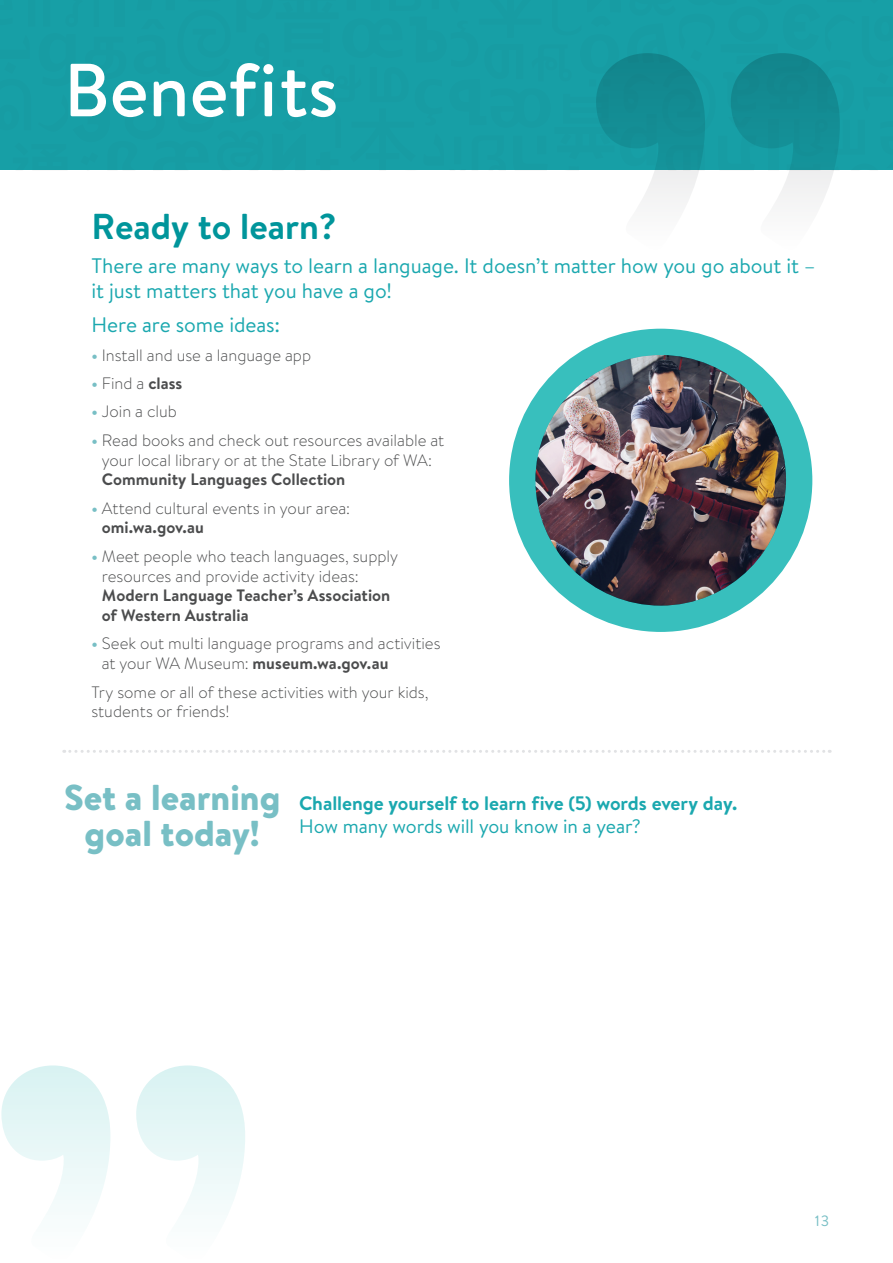
<style>
.page{position:relative;width:893px;height:1263px;background:#fff}
.page>*{position:absolute;margin:0;border:0;box-sizing:border-box;transform-origin:0 0}
.t1{font:500 75px "Brandon Text";color:#fff}
.t2{font:900 36px/36px "Brandon Text";color:#78bfc5;text-align:center}
.t3{font:700 36px "Brandon Text";color:#00959b}
.t4{font:21px/25.2px "Brandon Text";letter-spacing:-.005em;color:#1ba8af}
.t5{font:700 19.5px/23.4px "Brandon Text";letter-spacing:-.005em;color:#1ba8af}
.t6{font:300 16.5px/19.8px "Brandon Text";color:#4b4c4d}
.t7{font:15px "Brandon Text";color:#78bfc5}
.s1{font-weight:700;color:#78bfc5}
.s2{font-weight:700}
.s3{font-weight:400}
</style>
<div class="page">
<div style="left:0;top:0;width:893px;height:170px;background:#179fa6"></div>
<svg style="left:596px;top:53px;width:244px;height:150px"></svg>
<div style="left:509px;top:329px;width:303px;height:303px;background:#38bfbd;border-radius:50%"></div>
<img style="left:535px;top:355px;width:251px;height:251px;border-radius:125px">
<svg style="left:64px;top:750px;width:766px;height:3px"></svg>
<svg style="left:1px;top:1065px;width:244px;height:147px"></svg>
<p class="t1" style="left:64px;top:39px;width:276px">Benefits</p>
<p class="t3" style="left:91px;top:201px;width:247px">Ready to learn?</p>
<p class="t4" style="left:91px;top:252px;width:726px">There are many ways to learn a language. It doesn’t matter how you go about it – it just matters that you have a go!</p>
<p class="t4" style="left:91px;top:311px;width:190px">Here are some ideas:</p>
<p class="t6" style="left:91px;top:345px;width:221px"><span class="s1">•</span> Install and use a language app</p>
<p class="t6" style="left:91px;top:373px;width:93px"><span class="s1">•</span> Find a <span class="s2">class</span></p>
<p class="t6" style="left:91px;top:401px;width:87px"><span class="s1">•</span> Join a club</p>
<p class="t6" style="left:102px;top:429px;width:344px;text-indent:-10px"><span class="s1">•</span> Read books and check out resources available at your local library or at the State Library of WA:<br><span class="s2">Community Languages Collection</span></p>
<p class="t6" style="left:102px;top:497px;width:250px;text-indent:-10px"><span class="s1">•</span> Attend cultural events in your area: <span class="s2">omi.wa.gov.au</span></p>
<p class="t6" style="left:102px;top:546px;width:298px;text-indent:-10px"><span class="s1">•</span> Meet people who teach languages, supply resources and provide activity ideas:<br><span class="s2">Modern Language Teacher’s Association of Western Australia</span></p>
<p class="t6" style="left:102px;top:633px;width:340px;text-indent:-10px"><span class="s1">•</span> Seek out multi language programs and activities at your WA Museum: <span class="s2">museum.wa.gov.au</span></p>
<p class="t6" style="left:91px;top:681px;width:339px">Try some or all of these activities with your kids, students or friends!</p>
<p class="t2" style="left:64px;top:778px;width:218px">Set a learning goal today!</p>
<p class="t5" style="left:299px;top:791px;width:440px">Challenge yourself to learn five (5) words every day.<br><span class="s3">How many words will you know in a year?</span></p>
<p class="t7" style="left:815px;top:1210px;width:16px">13</p>
</div>
